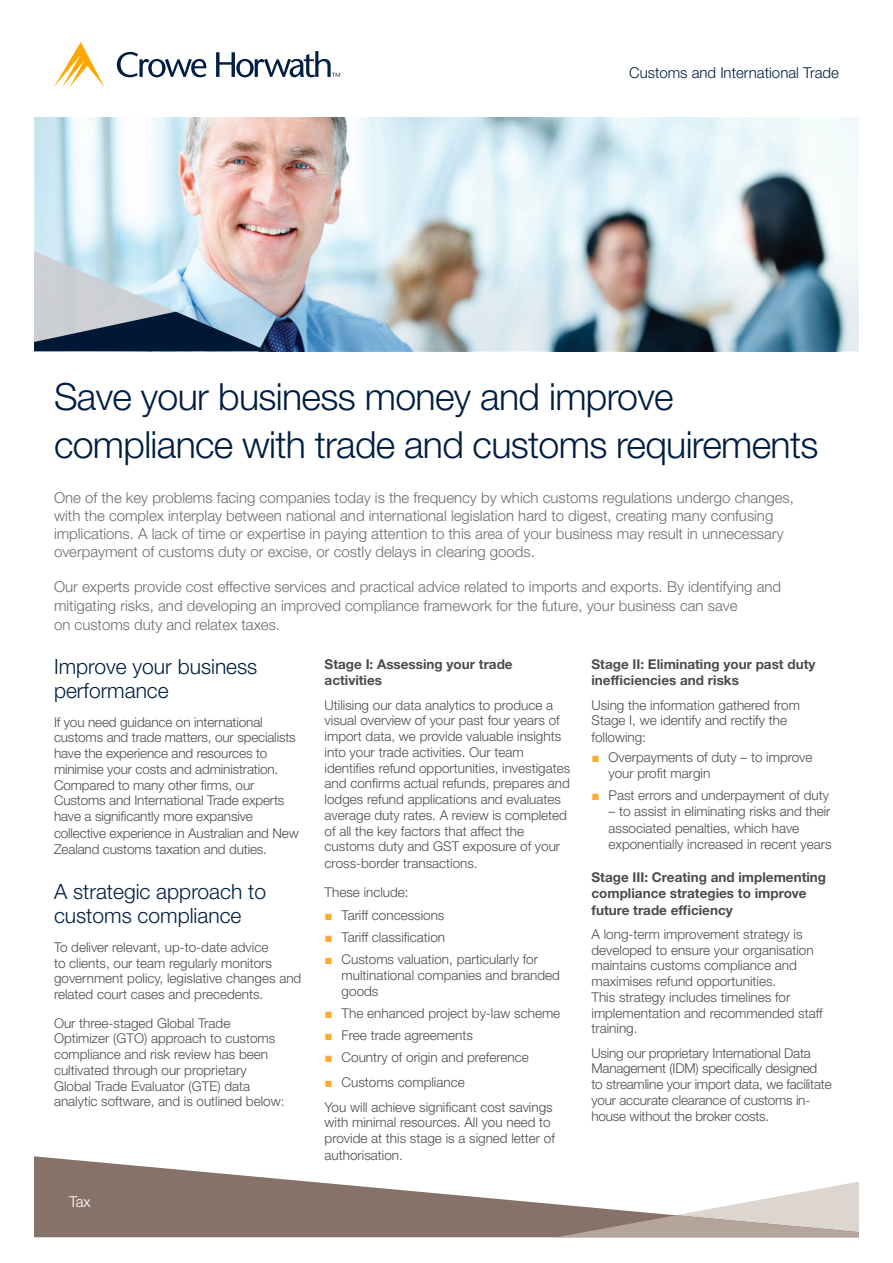
<style>
.page{position:relative;width:893px;height:1263px;background:#fff}
.page>*{position:absolute;margin:0;border:0;box-sizing:border-box;transform-origin:0 0}
.Heading_1{font:300 37.5px/48px "Helvetica Neue LT Std";letter-spacing:-.02em;color:#001e41}
.Heading_2{font:300 21px/24px "Helvetica Neue LT Std";color:#001e41}
.Intro_text{font:300 21px/24px "Helvetica Neue LT Std";color:#001e41}
.Heading_1-2{font:300 15px/18.3px "Helvetica Neue LT Std";color:#6c6d70}
.Notes{font:300 15px "Helvetica Neue LT Std";color:#001e41}
.t1{font:300 15px "Helvetica Neue LT Std";color:#fff}
.Body{font:300 13.5px/15.9px "Helvetica Neue LT Std";color:#4b4c4d}
.Heading_3{font:300 13.5px/15.8px "Helvetica Neue LT Std";color:#4b4c4d}
.Heading_3-2{font:700 13.5px/16.5px "Helvetica Neue LT Std";color:#4b4c4d}
.s1{font-family:"Arial";font-weight:400;color:#ffab2f}
</style>
<div class="page">
<svg style="left:34px;top:1156px;width:522px;height:81px;fill:#877269"></svg>
<svg style="left:556px;top:1181px;width:303px;height:56px"></svg>
<svg style="left:117px;top:52px;width:90px;height:25px"></svg>
<svg style="left:54px;top:42px;width:50px;height:45px"></svg>
<svg style="left:216px;top:51px;width:124px;height:26px"></svg>
<img style="left:34px;top:117px;width:825px;height:48px">
<img style="left:34px;top:165px;width:825px;height:186px">
<svg style="left:34px;top:251px;width:234px;height:100px"></svg>
<p class="Notes" style="left:629px;top:63px;width:211px">Customs and International Trade</p>
<p class="Heading_1" style="left:54px;top:372px;width:766px">Save your business money and improve compliance with trade and customs requirements</p>
<p class="Heading_1-2" style="left:54px;top:488px;width:741px">One of the key problems facing companies today is the frequency by which customs regulations undergo changes, with the complex interplay between national and international legislation hard to digest, creating many confusing implications. A lack of time or expertise in paying attention to this area of your business may result in unnecessary overpayment of customs duty or excise, or costly delays in clearing goods.</p>
<p class="Heading_1-2" style="left:54px;top:577px;width:729px;line-height:19.2px">Our experts provide cost effective services and practical advice related to imports and exports. By identifying and mitigating risks, and developing an improved compliance framework for the future, your business can save<br>on customs duty and relatex taxes.</p>
<p class="Intro_text" style="left:54px;top:654px;width:205px">Improve your business performance</p>
<p class="Body" style="left:54px;top:714px;width:246px">If you need guidance on international customs and trade matters, our specialists have the experience and resources to minimise your costs and administration.<br>Compared to many other firms, our Customs and International Trade experts have a significantly more expansive collective experience in Australian and New Zealand customs taxation and duties.</p>
<p class="Heading_2" style="left:54px;top:879px;width:214px">A strategic approach to customs compliance</p>
<p class="Body" style="left:54px;top:939px;width:249px">To deliver relevant, up-to-date advice<br>to clients, our team regularly monitors government policy, legislative changes and related court cases and precedents.</p>
<p class="Body" style="left:54px;top:1015px;width:232px">Our three-staged Global Trade Optimizer (GTO) approach to customs compliance and risk review has been cultivated through our proprietary Global Trade Evaluator (GTE) data analytic software, and is outlined below:</p>
<p class="t1" style="left:69px;top:1192px;width:23px">Tax</p>
<p class="Heading_3-2" style="left:325px;top:655px;width:190px">Stage I: Assessing your trade activities</p>
<p class="Body" style="left:325px;top:696px;width:247px">Utilising our data analytics to produce a visual overview of your past four years of import data, we provide valuable insights into your trade activities. Our team identifies refund opportunities, investigates and confirms actual refunds, prepares and lodges refund applications and evaluates average duty rates. A review is completed of all the key factors that affect the customs duty and GST exposure of your cross-border transactions.</p>
<p class="Body" style="left:325px;top:884px;width:86px">These include:</p>
<p class="Body" style="left:325px;top:907px;width:121px"><span class="s1">■</span> Tariff concessions</p>
<p class="Body" style="left:325px;top:929px;width:122px"><span class="s1">■</span> Tariff classification</p>
<p class="Body" style="left:342px;top:951px;width:220px;text-indent:-17px"><span class="s1">■</span> Customs valuation, particularly for multinational companies and branded goods</p>
<p class="Body" style="left:325px;top:1005px;width:237px"><span class="s1">■</span> The enhanced project by-law scheme</p>
<p class="Body" style="left:325px;top:1027px;width:150px"><span class="s1">■</span> Free trade agreements</p>
<p class="Body" style="left:325px;top:1049px;width:206px"><span class="s1">■</span> Country of origin and preference</p>
<p class="Body" style="left:325px;top:1074px;width:142px"><span class="s1">■</span> Customs compliance</p>
<p class="Body" style="left:325px;top:1098px;width:232px">You will achieve significant cost savings with minimal resources. All you need to provide at this stage is a signed letter of authorisation.</p>
<p class="Heading_3-2" style="left:591px;top:655px;width:225px">Stage II: Eliminating your past duty inefficiencies and risks</p>
<p class="Body" style="left:591px;top:696px;width:210px">Using the information gathered from<br>Stage I, we identify and rectify the following:</p>
<p class="Body" style="left:608px;top:749px;width:206px;text-indent:-17px"><span class="s1">■</span> Overpayments of duty – to improve your profit margin</p>
<p class="Body" style="left:591px;top:787px;width:239px"><span class="s1">■</span> Past errors and underpayment of duty</p>
<p class="Body" style="left:608px;top:803px;width:225px;line-height:16.4px">– to assist in eliminating risks and their associated penalties, which have exponentially increased in recent years</p>
<p class="Heading_3-2" style="left:591px;top:869px;width:236px">Stage III: Creating and implementing compliance strategies to improve future trade efficiency</p>
<p class="Heading_3" style="left:591px;top:926px;width:233px">A long-term improvement strategy is developed to ensure your organisation maintains customs compliance and maximises refund opportunities.<br>This strategy includes timelines for implementation and recommended staff training.</p>
<p class="Heading_3" style="left:591px;top:1045px;width:242px">Using our proprietary International Data Management (IDM) specifically designed to streamline your import data, we facilitate your accurate clearance of customs in&shy;house without the broker costs.</p>
</div>
